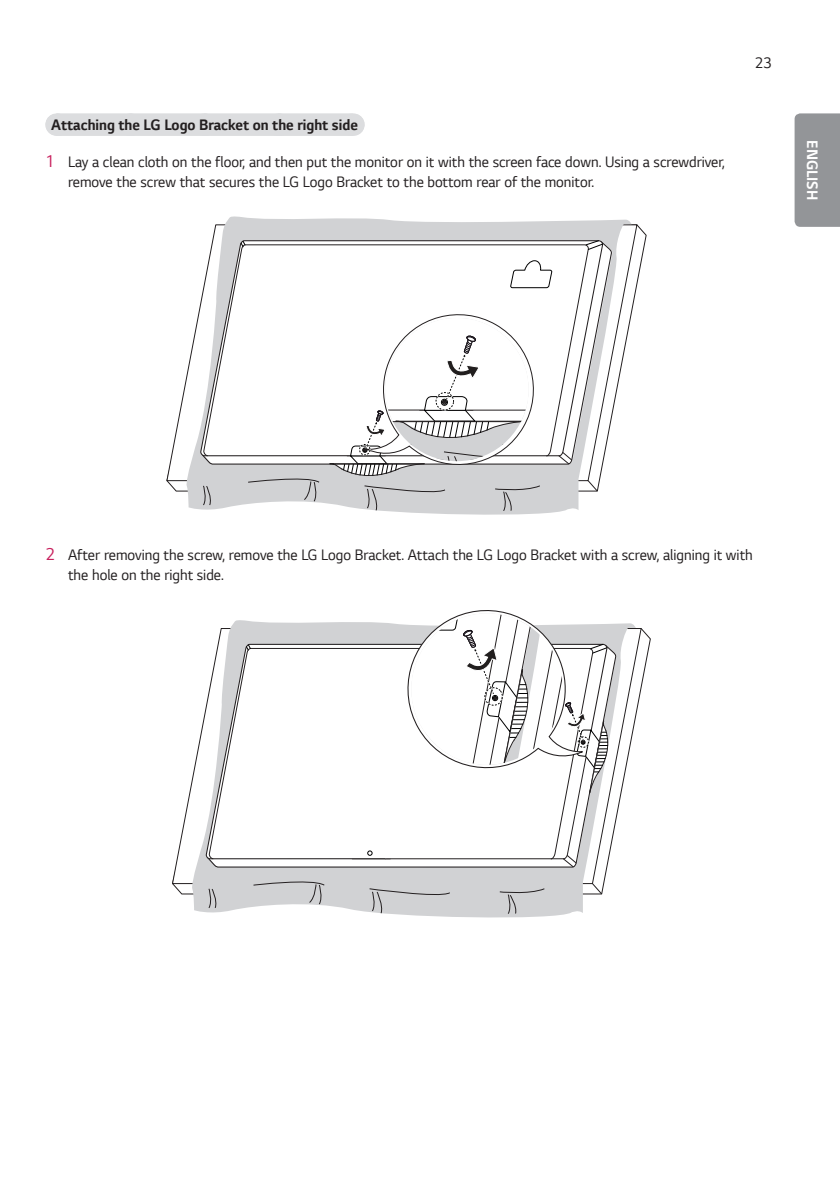
<style>
.page{position:relative;width:840px;height:1191px;background:#fff}
.page>*{position:absolute;margin:0;border:0;box-sizing:border-box;transform-origin:0 0}
.t1{font:16px/20px "LG Smart";color:#231f20;scale:.95 1}
.Gray_Title{font:700 16px "LG Smart";color:#231f20;scale:.95 1}
.t2{font:700 16px "LG Smart";color:#fff;scale:.95 1}
.s1{font-size:18px;color:#c8205d}
</style>
<div class="page">
<div style="left:794px;top:113px;width:45px;height:114px;background:#939598"></div>
<div style="left:56px;top:114px;width:296px;height:22px;background:#dcdddf"></div>
<svg style="left:130px;top:113px;width:185px;height:1px"></svg>
<svg style="left:352px;top:113px;width:1px;height:23px"></svg>
<svg style="left:185px;top:216px;width:446px;height:298px;fill:#d1d2d4"></svg>
<svg style="left:364px;top:485px;width:81px;height:26px;background:#c7c7c9"></svg>
<svg style="left:202px;top:485px;width:10px;height:21px"></svg>
<svg style="left:494px;top:485px;width:46px;height:26px"></svg>
<svg style="left:247px;top:479px;width:73px;height:23px;background:#c6c7c9"></svg>
<svg style="left:201px;top:465px;width:411px;height:14px;background:#d5d6d7"></svg>
<svg style="left:201px;top:241px;width:411px;height:224px"></svg>
<svg style="left:200px;top:240px;width:403px;height:217px"></svg>
<svg style="left:203px;top:244px;width:385px;height:212px"></svg>
<svg style="left:510px;top:260px;width:42px;height:28px"></svg>
<svg style="left:585px;top:240px;width:18px;height:10px"></svg>
<svg style="left:240px;top:240px;width:6px;height:8px"></svg>
<svg style="left:557px;top:452px;width:15px;height:12px"></svg>
<svg style="left:329px;top:304px;width:214px;height:174px"></svg>
<svg style="left:190px;top:620px;width:445px;height:298px;fill:#d1d2d4"></svg>
<svg style="left:369px;top:888px;width:81px;height:26px;background:#c7c7c9"></svg>
<svg style="left:208px;top:888px;width:10px;height:20px"></svg>
<svg style="left:499px;top:888px;width:46px;height:26px"></svg>
<svg style="left:253px;top:878px;width:72px;height:27px;background:#c7c8ca"></svg>
<svg style="left:208px;top:648px;width:176px;height:211px"></svg>
<svg style="left:367px;top:850px;width:5px;height:5px"></svg>
<svg style="left:245px;top:644px;width:6px;height:7px"></svg>
<svg style="left:384px;top:610px;width:240px;height:257px"></svg>
<p class="Gray_Title" style="left:51px;top:114px;width:324px">Attaching the LG Logo Bracket on the right side</p>
<p class="t1" style="left:68px;top:151px;width:692px;text-indent:-23px"><span class="s1">1</span> Lay a clean cloth on the floor, and then put the monitor on it with the screen face down. Using a screwdriver, remove the screw that secures the LG Logo Bracket to the bottom rear of the monitor.</p>
<p class="t1" style="left:754px;top:52px;width:20px">23</p>
<p class="t2" style="left:822px;top:140px;width:65px;rotate:90deg">ENGLISH</p>
<p class="t1" style="left:68px;top:544px;width:721px;text-indent:-23px"><span class="s1">2</span> After removing the screw, remove the LG Logo Bracket. Attach the LG Logo Bracket with a screw, aligning it with the hole on the right side.</p>
</div>
